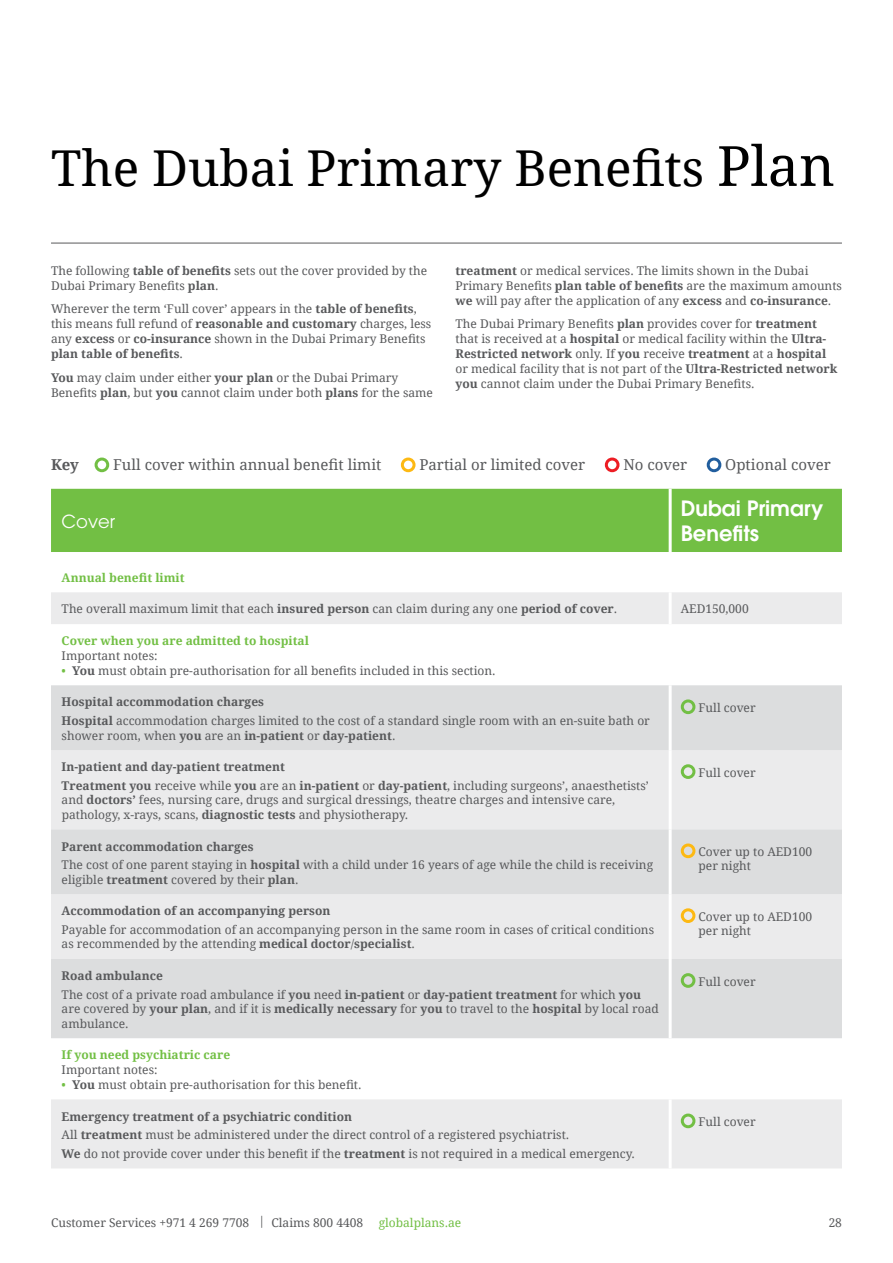
<style>
.page{position:relative;width:893px;height:1263px;background:#fff}
.page>*{position:absolute;margin:0;border:0;box-sizing:border-box;transform-origin:0 0}
.t1{font:49.5px "Droid Serif";color:#000}
.t2{font:600 21px/25.2px "ITC Avant Garde Pro";color:#fff}
.t3{font:18px "ITC Avant Garde Pro";color:#fff}
.t4{font:15px "Droid Serif";color:#58595b}
.t5{font:700 15px "Droid Serif";color:#58595b}
.t6{font:12px/15px "Droid Serif";color:#58595b}
.t7{font:700 12px/18.6px "Droid Serif";color:#58595b}
.t8{font:700 12px "Droid Serif";color:#72bf44}
.t9{font:12px "Droid Serif";color:#72bf44}
.s1{font-size:55.5px}
.s2{font-weight:700}
.s3{color:#72bf44}
.s4{font-weight:400}
</style>
<div class="page">
<div style="left:51px;top:489px;width:791px;height:63px;background:#72bf44"></div>
<svg style="left:51px;top:592px;width:791px;height:576px"></svg>
<svg style="left:51px;top:685px;width:791px;height:353px;background:#e2e2e3"></svg>
<hr style="left:669px;top:489px;width:3px;height:63px;background:#fff">
<hr style="left:669px;top:592px;width:3px;height:32px;background:#fff">
<hr style="left:669px;top:685px;width:3px;height:65px;background:#fff">
<hr style="left:669px;top:750px;width:3px;height:79px;background:#fff">
<hr style="left:669px;top:829px;width:3px;height:65px;background:#fff">
<hr style="left:669px;top:894px;width:3px;height:65px;background:#fff">
<hr style="left:669px;top:959px;width:3px;height:79px;background:#fff">
<hr style="left:669px;top:1099px;width:3px;height:69px;background:#fff">
<div style="left:681px;top:699px;width:14px;height:15px;border:3px solid #72bf44;border-radius:50%"></div>
<div style="left:681px;top:764px;width:14px;height:15px;border:3px solid #72bf44;border-radius:50%"></div>
<div style="left:681px;top:843px;width:14px;height:15px;border:3px solid #fdb913;border-radius:50%"></div>
<div style="left:681px;top:908px;width:14px;height:15px;border:3px solid #fdb913;border-radius:50%"></div>
<div style="left:681px;top:973px;width:14px;height:15px;border:3px solid #72bf44;border-radius:50%"></div>
<div style="left:681px;top:1113px;width:14px;height:15px;border:3px solid #72bf44;border-radius:50%"></div>
<hr style="left:51px;top:243px;width:791px;height:1px;background:#58595b">
<div style="left:95px;top:457px;width:14px;height:15px;border:3px solid #72bf44;border-radius:50%"></div>
<div style="left:401px;top:457px;width:15px;height:15px;border:3px solid #fdb913;border-radius:50%"></div>
<div style="left:605px;top:457px;width:14px;height:15px;border:3px solid #ed1d24;border-radius:50%"></div>
<div style="left:707px;top:457px;width:14px;height:15px;border:3px solid #215e9e;border-radius:50%"></div>
<h1 class="t1" style="left:51px;top:134px;width:785px">The Dubai Primary Benefits <span class="s1">Plan</span></h1>
<p class="t6" style="left:51px;top:262px;width:378px">The following <span class="s2">table of benefits</span> sets out the cover provided by the<br>Dubai Primary Benefits <span class="s2">plan</span>.</p>
<p class="t6" style="left:51px;top:301px;width:382px">Wherever the term ‘Full cover’ appears in the <span class="s2">table of benefits</span>, this means full refund of <span class="s2">reasonable and customary</span> charges, less any <span class="s2">excess</span> or <span class="s2">co-insurance</span> shown in the Dubai Primary Benefits <span class="s2">plan table of benefits</span>.</p>
<p class="t6" style="left:51px;top:369px;width:384px"><span class="s2">You</span> may claim under either <span class="s2">your plan</span> or the Dubai Primary<br>Benefits <span class="s2">plan</span>, but <span class="s2">you</span> cannot claim under both <span class="s2">plans</span> for the same</p>
<p class="t6" style="left:455px;top:262px;width:388px"><span class="s2">treatment</span> or medical services. The limits shown in the Dubai<br>Primary Benefits <span class="s2">plan table of benefits</span> are the maximum amounts <span class="s2">we</span> will pay after the application of any <span class="s2">excess</span> and <span class="s2">co-insurance</span>.</p>
<p class="t6" style="left:455px;top:316px;width:383px">The Dubai Primary Benefits <span class="s2">plan</span> provides cover for <span class="s2">treatment </span>that is received at a <span class="s2">hospital</span> or medical facility within the <span class="s2">Ultra-Restricted network</span> only. If <span class="s2">you</span> receive <span class="s2">treatment</span> at a <span class="s2">hospital </span>or medical facility that is not part of the <span class="s2">Ultra-Restricted network you</span> cannot claim under the Dubai Primary Benefits.</p>
<p class="t5" style="left:51px;top:454px;width:29px">Key</p>
<p class="t4" style="left:113px;top:454px;width:270px">Full cover within annual benefit limit</p>
<p class="t4" style="left:419px;top:454px;width:167px">Partial or limited cover</p>
<p class="t4" style="left:623px;top:454px;width:65px">No cover</p>
<p class="t4" style="left:725px;top:454px;width:107px">Optional cover</p>
<h3 class="t3" style="left:62px;top:510px;width:55px">Cover</h3>
<h2 class="t2" style="left:681px;top:496px;width:144px">Dubai Primary<br>Benefits</h2>
<p class="t8" style="left:62px;top:569px;width:125px">Annual benefit limit</p>
<p class="t6" style="left:62px;top:601px;width:557px">The overall maximum limit that each <span class="s2">insured person</span> can claim during any one <span class="s2">period of cover</span>.</p>
<p class="t6" style="left:681px;top:601px;width:69px">AED150,000</p>
<p class="t8" style="left:62px;top:632px;width:249px">Cover when you are admitted to hospital</p>
<p class="t6" style="left:62px;top:647px;width:97px">Important notes:</p>
<p class="t6" style="left:62px;top:662px;width:436px"><span class="s3">•</span> <span class="s2">You</span> must obtain pre-authorisation for all benefits included in this section.</p>
<p class="t6" style="left:62px;top:692px;width:590px;line-height:18.6px"><span class="s2">Hospital accommodation charges<br>Hospital</span> accommodation charges limited to the cost of a standard single room with an en-suite bath or</p>
<p class="t7" style="left:62px;top:725px;width:335px"><span class="s4">shower room, when</span> you <span class="s4">are an</span> in-patient <span class="s4">or</span> day-patient<span class="s4">.</span></p>
<p class="t6" style="left:699px;top:700px;width:59px">Full cover</p>
<p class="t7" style="left:62px;top:757px;width:589px">In-patient and day-patient treatment<br>Treatment you <span class="s4">receive while</span> you <span class="s4">are an</span> in-patient <span class="s4">or</span> day-patient<span class="s4">, including surgeons’, anaesthetists’</span></p>
<p class="t6" style="left:62px;top:792px;width:555px;line-height:14.4px">and <span class="s2">doctors’</span> fees, nursing care, drugs and surgical dressings, theatre charges and intensive care, pathology, x-rays, scans, <span class="s2">diagnostic tests</span> and physiotherapy.</p>
<p class="t6" style="left:62px;top:836px;width:593px;line-height:18.6px"><span class="s2">Parent accommodation charges<br></span>The cost of one parent staying in <span class="s2">hospital</span> with a child under 16 years of age while the child is receiving</p>
<p class="t6" style="left:62px;top:871px;width:238px">eligible <span class="s2">treatment</span> covered by their <span class="s2">plan</span>.</p>
<p class="t7" style="left:62px;top:901px;width:270px">Accommodation of an accompanying person</p>
<p class="t6" style="left:62px;top:922px;width:594px;line-height:14.4px">Payable for accommodation of an accompanying person in the same room in cases of critical conditions as recommended by the attending <span class="s2">medical doctor</span>/<span class="s2">specialist</span>.</p>
<p class="t7" style="left:62px;top:966px;width:581px">Road ambulance<br><span class="s4">The cost of a private road ambulance if</span> you <span class="s4">need</span> in-patient <span class="s4">or</span> day-patient treatment <span class="s4">for which</span> you</p>
<p class="t6" style="left:62px;top:1001px;width:599px;line-height:14.4px">are covered by <span class="s2">your plan</span>, and if it is <span class="s2">medically necessary</span> for <span class="s2">you</span> to travel to the <span class="s2">hospital</span> by local road ambulance.</p>
<p class="t6" style="left:699px;top:764px;width:59px">Full cover</p>
<p class="t6" style="left:699px;top:844px;width:115px;line-height:14.4px">Cover up to AED100 per night</p>
<p class="t6" style="left:699px;top:909px;width:115px;line-height:14.4px">Cover up to AED100 per night</p>
<p class="t6" style="left:699px;top:973px;width:59px">Full cover</p>
<p class="t8" style="left:62px;top:1047px;width:170px">If you need psychiatric care</p>
<p class="t6" style="left:62px;top:1062px;width:97px">Important notes:</p>
<p class="t6" style="left:62px;top:1077px;width:301px"><span class="s3">•</span> <span class="s2">You</span> must obtain pre-authorisation for this benefit.</p>
<p class="t6" style="left:62px;top:1106px;width:575px;line-height:18.6px"><span class="s2">Emergency treatment of a psychiatric condition<br></span>All <span class="s2">treatment</span> must be administered under the direct control of a registered psychiatrist.<br><span class="s2">We</span> do not provide cover under this benefit if the <span class="s2">treatment</span> is not required in a medical emergency.</p>
<p class="t6" style="left:699px;top:1114px;width:59px">Full cover</p>
<p class="t6" style="left:51px;top:1215px;width:314px">Customer Services +971 4 269 7708 | Claims 800 4408</p>
<p class="t9" style="left:379px;top:1214px;width:84px">globalplans.ae</p>
<p class="t6" style="left:829px;top:1215px;width:15px">28</p>
</div>
